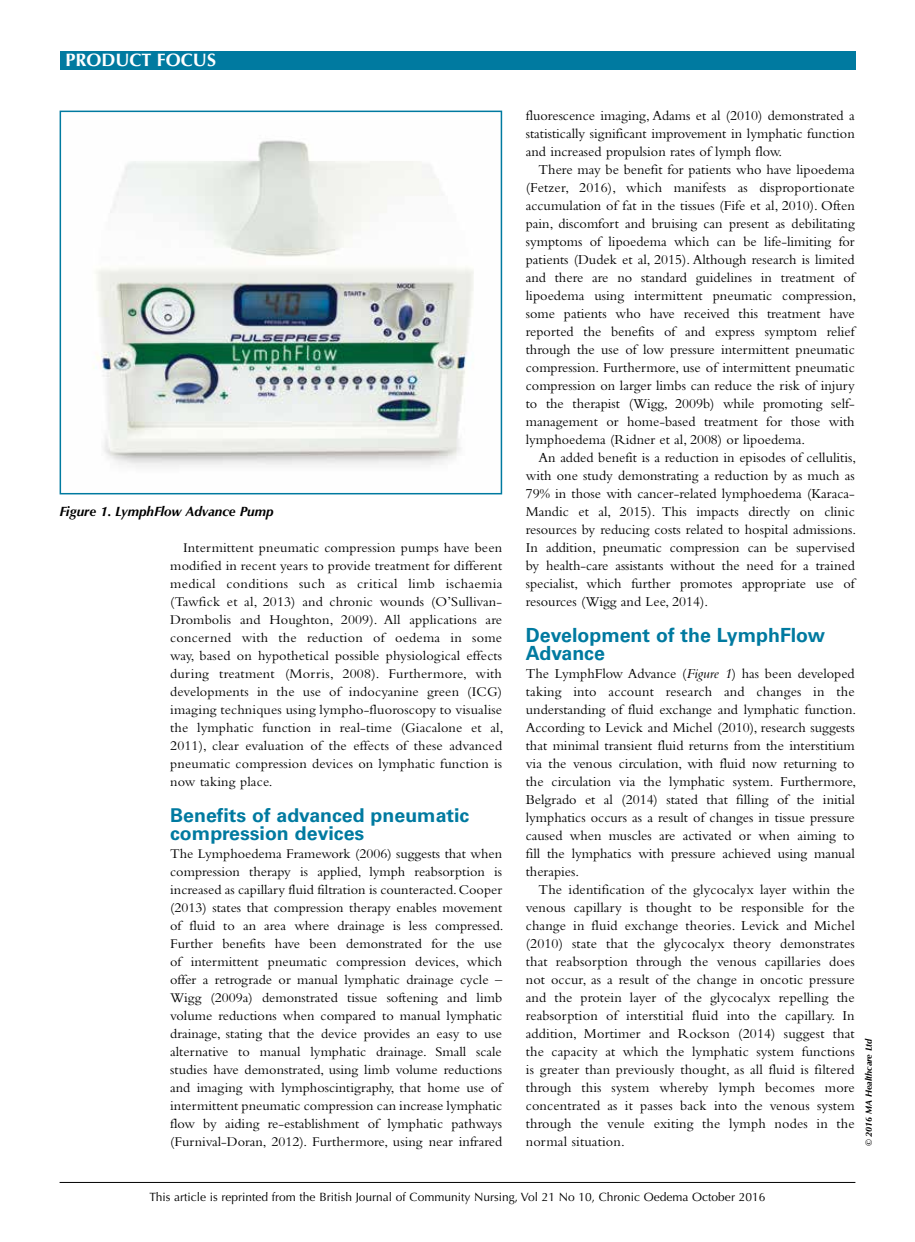
<style>
.page{position:relative;width:915px;height:1242px;background:#fff}
.page>*{position:absolute;margin:0;border:0;box-sizing:border-box;transform-origin:0 0}
.t1{font:700 19.5px/18px "Univers LT Std";color:#007aa0}
.t2{font:700 19.05px/18px "Univers LT Std";color:#007aa0}
.t3{font:700 18px "Optima LT Std";color:#fff}
.t4{font:14.25px/18px "Bembo Std";color:#000;text-align:justify}
.t5{font:13.95px/18px "Bembo Std";color:#000;text-align:justify}
.t6{font:italic 700 13.5px "Optima LT Std";color:#000}
.t7{font:12px "Optima LT Std";color:#000}
.t8{font:italic 700 9px "Optima LT Std";color:#000}
.s1{font-size:14.25px}
.s2{font-style:italic}
</style>
<div class="page">
<img style="left:93px;top:140px;width:381px;height:327px">
<div style="left:60px;top:111px;width:442px;height:383px;border:2px solid #007aa0"></div>
<div style="left:60px;top:51px;width:795px;height:18px;background:#007aa0"></div>
<hr style="left:60px;top:1182px;width:795px;height:1px;background:#000">
<p class="t3" style="left:65px;top:49px;width:152px">PRODUCT FOCUS</p>
<p class="t6" style="left:60px;top:503px;width:215px">Figure 1. LymphFlow Advance Pump</p>
<p class="t5" style="left:170px;top:538px;width:335px;text-indent:13px">Intermittent pneumatic compression pumps have been modified in recent years to provide treatment for different medical conditions such as critical limb ischaemia (Tawfick et al, 2013) and chronic wounds (O’Sullivan-Drombolis and Houghton, 2009). All applications are concerned with the reduction of oedema in some way, based on hypothetical possible physiological effects during treatment (Morris, 2008). Furthermore, with developments in the use of indocyanine green (ICG) imaging techniques using lympho-fluoroscopy to visualise the lymphatic function in real-time (Giacalone et al, 2011), clear evaluation of the effects of these advanced pneumatic compression devices on lymphatic function is now taking place.</p>
<h2 class="t2" style="left:170px;top:806px;width:300px">Benefits of advanced pneumatic compression devices</h2>
<p class="t5" style="left:170px;top:844px;width:335px;text-align:left">The Lymphoedema Framework (2006) suggests that when compression therapy is applied, lymph reabsorption is increased as capillary fluid filtration is counteracted. Cooper (2013) states that compression therapy enables movement of fluid to an area where drainage is less compressed.<br>Further benefits have been demonstrated for the use of intermittent pneumatic compression devices, which offer a retrograde or manual lymphatic drainage cycle – Wigg (2009a) demonstrated tissue softening and limb volume reductions when compared to manual lymphatic drainage, stating that the device provides an easy to use alternative to manual lymphatic drainage. Small scale studies have demonstrated, using limb volume reductions and imaging with lymphoscintigraphy, that home use of intermittent pneumatic compression can increase lymphatic flow by aiding re-establishment of lymphatic pathways (Furnival-Doran, 2012). Furthermore, using <span class="s1">near infrared</span></p>
<p class="t4" style="left:525px;top:106px;width:330px">fluorescence imaging, Adams et al (2010) demonstrated a statistically significant improvement in lymphatic function and increased propulsion rates of lymph flow.</p>
<p class="t4" style="left:525px;top:160px;width:332px;text-indent:13px">There may be benefit for patients who have lipoedema (Fetzer, 2016), which manifests as disproportionate accumulation of fat in the tissues (Fife et al, 2010). Often pain, discomfort and bruising can present as debilitating symptoms of lipoedema which can be life-limiting for patients (Dudek et al, 2015). Although research is limited and there are no standard guidelines in treatment of lipoedema using intermittent pneumatic compression, some patients who have received this treatment have reported the benefits of and express symptom relief through the use of low pressure intermittent pneumatic compression. Furthermore, use of intermittent pneumatic compression on larger limbs can reduce the risk of injury to the therapist (Wigg, 2009b) while promoting self&shy;management or home-based treatment for those with lymphoedema (Ridner et al, 2008) or lipoedema.</p>
<p class="t4" style="left:525px;top:448px;width:332px;text-indent:13px">An added benefit is a reduction in episodes of cellulitis, with one study demonstrating a reduction by as much as 79% in those with cancer-related lymphoedema (Karaca-Mandic et al, 2015). This impacts directly on clinic resources by reducing costs related to hospital admissions.<br>In addition, pneumatic compression can be supervised by health-care assistants without the need for a trained specialist, which further promotes appropriate use of resources (Wigg and Lee, 2014).</p>
<h1 class="t1" style="left:525px;top:626px;width:301px">Development of the LymphFlow<br>Advance</h1>
<p class="t4" style="left:525px;top:664px;width:332px">The LymphFlow Advance (<span class="s2">Figure 1</span>) has been developed taking into account research and changes in the understanding of fluid exchange and lymphatic function.<br>According to Levick and Michel (2010), research suggests that minimal transient fluid returns from the interstitium via the venous circulation, with fluid now returning to the circulation via the lymphatic system. Furthermore, Belgrado et al (2014) stated that filling of the initial lymphatics occurs as a result of changes in tissue pressure caused when muscles are activated or when aiming to fill the lymphatics with pressure achieved using manual therapies.</p>
<p class="t4" style="left:525px;top:880px;width:330px;text-indent:13px">The identification of the glycocalyx layer within the venous capillary is thought to be responsible for the change in fluid exchange theories. Levick and Michel (2010) state that the glycocalyx theory demonstrates that reabsorption through the venous capillaries does not occur, as a result of the change in oncotic pressure and the protein layer of the glycocalyx repelling the reabsorption of interstitial fluid into the capillary. In addition, Mortimer and Rockson (2014) suggest that the capacity at which the lymphatic system functions is greater than previously thought, as all fluid is filtered through this system whereby lymph becomes more concentrated as it passes back into the venous system through the venule exiting the lymph nodes in the normal situation.</p>
<p class="t8" style="left:863px;top:1146px;width:110px;rotate:-90deg">© 2016 MA Healthcare Ltd</p>
<p class="t7" style="left:150px;top:1190px;width:617px">This article is reprinted from the British Journal of Community Nursing, Vol 21 No 10, Chronic Oedema October 2016</p>
</div>
